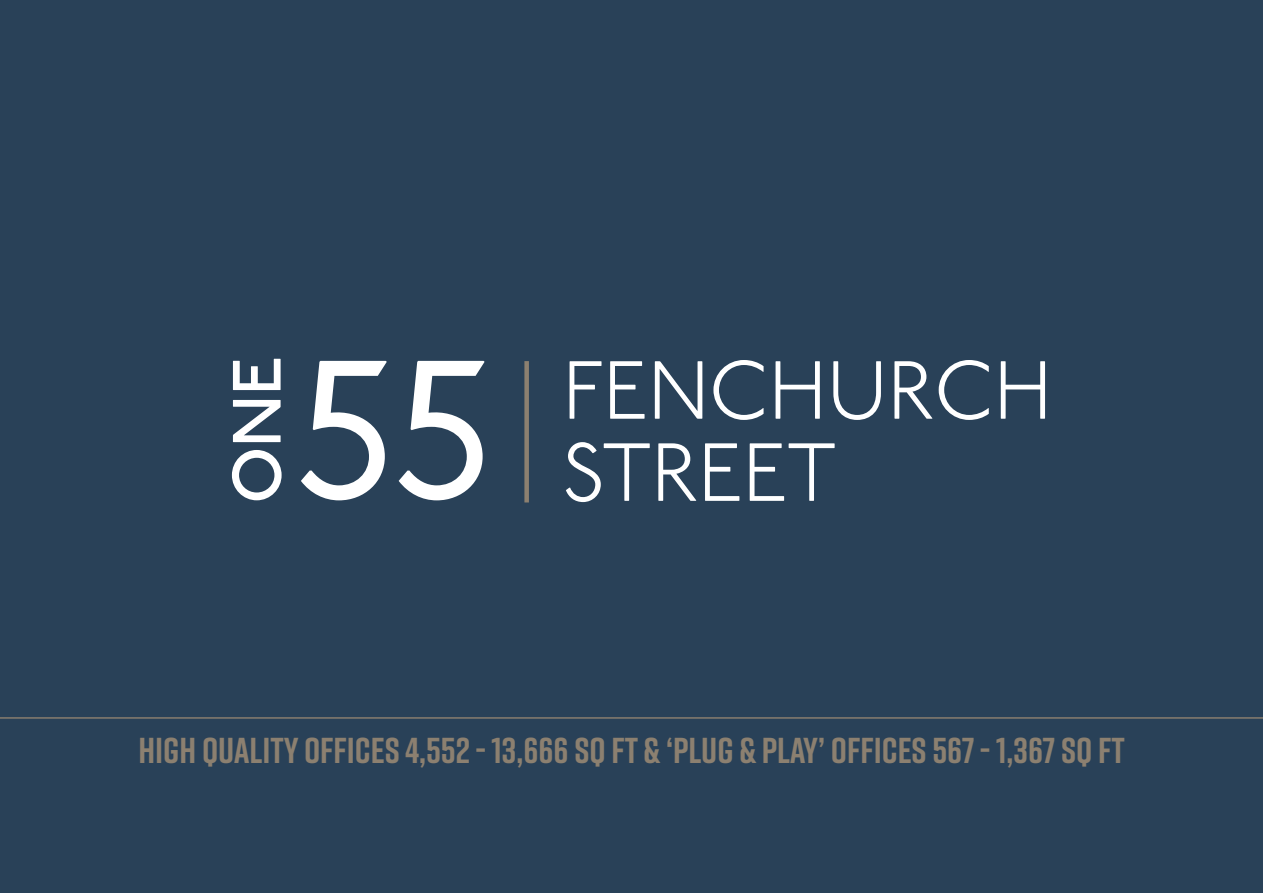
<style>
.page{position:relative;width:1263px;height:893px;background:#294158}
.page>*{position:absolute;margin:0;border:0;box-sizing:border-box;transform-origin:0 0}
.t1{font:195.15px "P22 Underground";color:#fff}
.t2{font:300 82.2px/82.2px "P22 Underground";letter-spacing:-.015em;color:#fff}
.t3{font:500 68.1px "P22 Underground";color:#fff}
.t4{font:700 36px "Rift";color:#8c8070}
</style>
<div class="page">
<div style="left:524px;top:361px;width:5px;height:141px;background:#8c8070"></div>
<hr style="left:0;top:717px;width:1263px;height:2px;background:#8c8070">
<h3 class="t3" style="left:220px;top:504px;width:149px;rotate:-90deg">ONE</h3>
<h1 class="t1" style="left:296px;top:323px;width:197px">55</h1>
<h2 class="t2" style="left:562px;top:353px;width:492px">FENCHURCH<br>STREET</h2>
<p class="t4" style="left:138px;top:725px;width:988px">HIGH QUALITY OFFICES 4,552 - 13,666 SQ FT &amp; ‘PLUG &amp; PLAY’ OFFICES 567 - 1,367 SQ FT</p>
</div>
